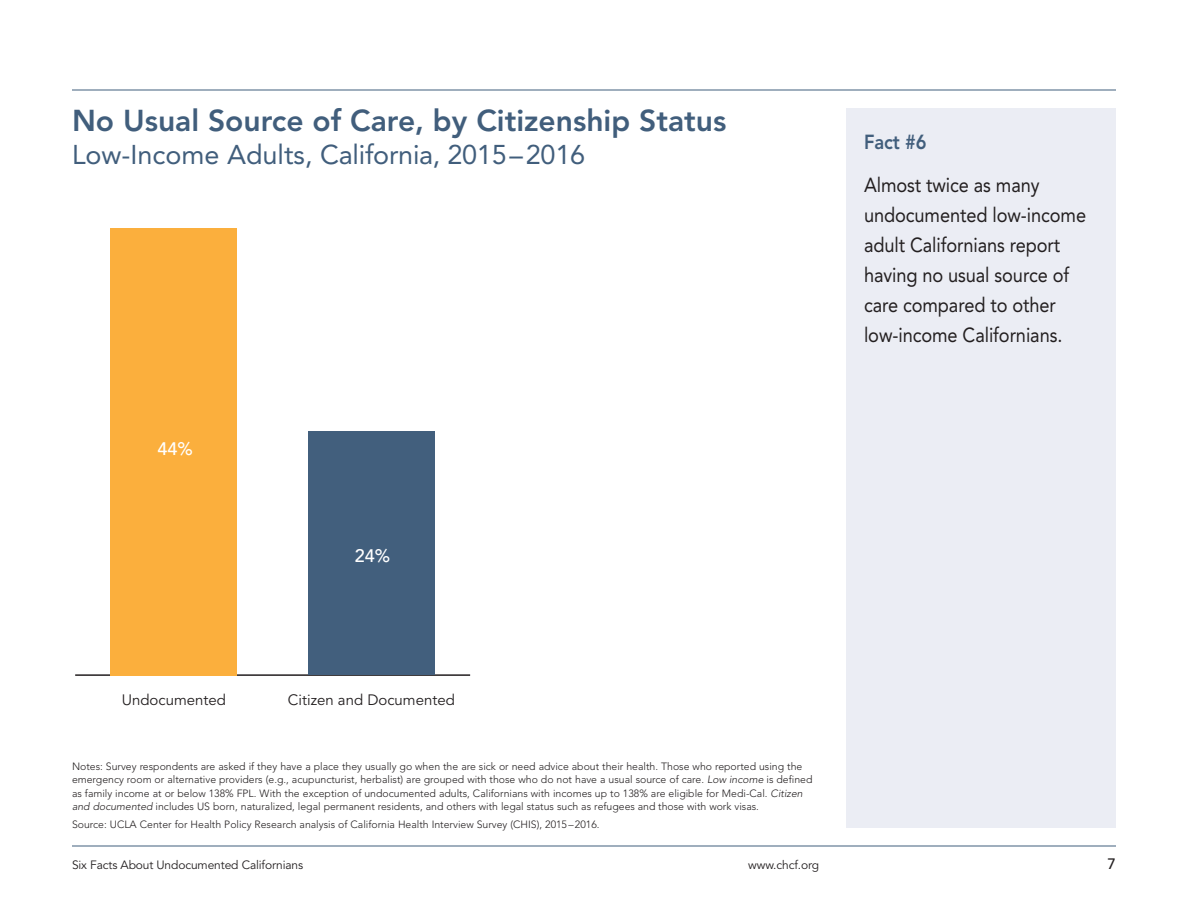
<style>
.page{position:relative;width:1188px;height:918px;background:#fff}
.page>*{position:absolute;margin:0;border:0;box-sizing:border-box;transform-origin:0 0}
.t1{font:800 30px "Avenir LT Std";color:#415e7c}
.t2{font:27px "Avenir LT Std";letter-spacing:-.01em;color:#415e7c}
.t3{font:20.25px/30px "Avenir LT Std";letter-spacing:-.005em;color:#231f20;scale:.9 1}
.t4{font:800 20.25px "Avenir LT Std";color:#415e7c;scale:.9 1}
.t5{font:500 18px "Avenir LT Std";color:#fff}
.t6{font:15px "Avenir LT Std";color:#231f20}
.t7{font:500 15px "Avenir LT Std";color:#231f20}
.t8{font:12px "Avenir LT Std";letter-spacing:-.01em;color:#231f20}
.t9{font:300 10.5px/13.5px "Avenir LT Std";color:#231f20}
.s1{font-style:italic}
</style>
<div class="page">
<div style="left:846px;top:108px;width:270px;height:720px;background:#ebedf4"></div>
<hr style="left:72px;top:90px;width:1044px;height:1px;background:#415e7c">
<hr style="left:72px;top:846px;width:1044px;height:1px;background:#415e7c">
<hr style="left:75px;top:674px;width:395px;height:2px;background:#231f20">
<div style="left:111px;top:228px;width:126px;height:447px;background:#fbaf3d"></div>
<div style="left:308px;top:431px;width:127px;height:244px;background:#425f7d"></div>
<h1 class="t1" style="left:72px;top:103px;width:656px">No Usual Source of Care, by Citizenship Status</h1>
<h2 class="t2" style="left:72px;top:139px;width:515px">Low-Income Adults, California, 2015–2016</h2>
<h3 class="t5" style="left:158px;top:438px;width:37px">44%</h3>
<h3 class="t5" style="left:355px;top:545px;width:37px">24%</h3>
<h3 class="t4" style="left:864px;top:130px;width:71px">Fact #6</h3>
<h3 class="t3" style="left:864px;top:170px;width:248px">Almost twice as many undocumented low-income adult Californians report having no usual source of care compared to other low-income Californians.</h3>
<h3 class="t6" style="left:122px;top:691px;width:106px">Undocumented</h3>
<h3 class="t6" style="left:288px;top:691px;width:168px">Citizen and Documented</h3>
<p class="t9" style="left:72px;top:759px;width:742px">Notes: Survey respondents are asked if they have a place they usually go when the are sick or need advice about their health. Those who reported using the emergency room or alternative providers (e.g., acupuncturist, herbalist) are grouped with those who do not have a usual source of care. <span class="s1">Low income</span> is defined as family income at or below 138% FPL. With the exception of undocumented adults, Californians with incomes up to 138% are eligible for Medi-Cal. <span class="s1">Citizen and documented</span> includes US born, naturalized, legal permanent residents, and others with legal status such as refugees and those with work visas.</p>
<p class="t9" style="left:72px;top:818px;width:529px">Source: UCLA Center for Health Policy Research analysis of California Health Interview Survey (CHIS), 2015 – 2016.</p>
<p class="t8" style="left:72px;top:858px;width:233px">Six Facts About Undocumented Californians</p>
<p class="t8" style="left:748px;top:858px;width:72px">www.chcf.org</p>
<h3 class="t7" style="left:1108px;top:855px;width:10px">7</h3>
</div>
